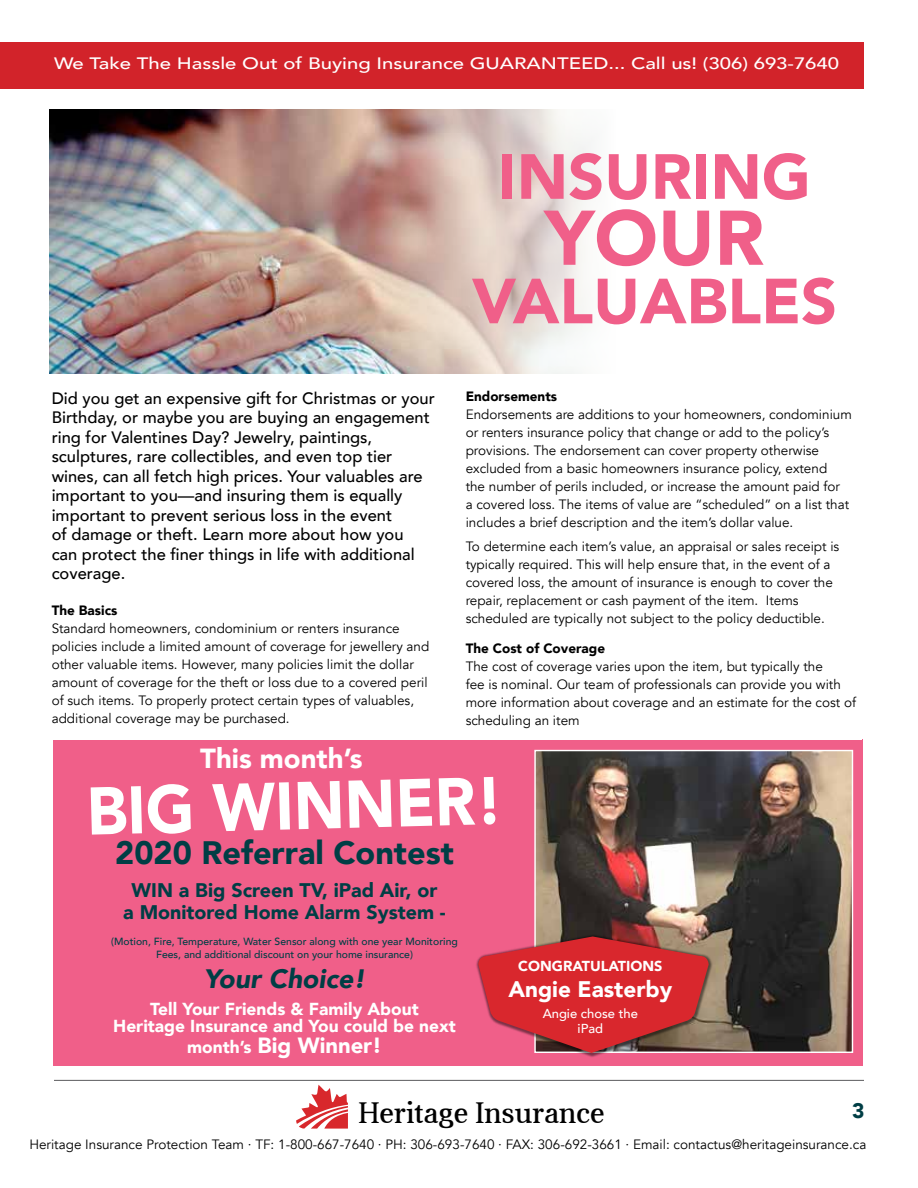
<style>
.page{position:relative;width:918px;height:1188px;background:#fff}
.page>*{position:absolute;margin:0;border:0;box-sizing:border-box;transform-origin:0 0}
.t1{font:900 76.5px "Avenir";color:#f05f89}
.t2{font:900 66.6px "Avenir";color:#fff;scale:.94 1}
.t3{font:900 63px "Avenir";color:#f05f89}
.t4{font:900 32.4px "Avenir";color:#003e45}
.t5{font:30.45px "Aver";color:#17181b}
.t6{font:900 27.6px "Avenir";color:#fff}
.t7{font:italic 900 26.55px "Avenir";color:#003e45}
.t8{font:900 22.5px "Avenir";color:#fff}
.t9{font:900 22.05px "Avenir";color:#fff}
.t10{font:900 21px "Avenir";color:#003e45}
.t11{font:900 19.65px/22px "Avenir";color:#003e45;text-align:center}
.t12{font:900 17.4px/17.4px "Avenir";color:#fff;text-align:center}
.t13{font:500 16.5px/19.5px "Avenir";color:#000}
.t14{font:500 16.5px "Avenir";color:#fff;scale:1.23 1}
.t15{font:900 14.4px "Avenir";color:#fff}
.t16{font:13.5px/18px "Avenir";color:#000}
.t17{font:900 13.5px "Avenir";color:#000}
.t18{font:500 13.05px/15.9px "Avenir";color:#fff;text-align:center}
.t19{font:500 10.35px/12.8px "Avenir";color:#003e45;text-align:center}
.s1{font-size:17.4px}
</style>
<div class="page">
<img style="left:49px;top:110px;width:246px;height:263px">
<svg style="left:295px;top:109px;width:296px;height:264px;background:#d2bcb4"></svg>
<div style="left:53px;top:740px;width:810px;height:326px;background:#f05f89"></div>
<hr style="left:54px;top:1080px;width:810px;height:1px;background:#5c5c5e">
<div style="left:0;top:42px;width:864px;height:47px;background:#d2232a"></div>
<svg style="left:296px;top:1085px;width:52px;height:44px"></svg>
<img style="left:536px;top:752px;width:315px;height:299px">
<div style="left:476px;top:934px;width:237px;height:124px;background:#000;opacity:.48"></div>
<svg style="left:478px;top:936px;width:231px;height:117px;background:#ca383e"></svg>
<p class="t14" style="left:54px;top:49px;width:640px">We Take The Hassle Out of Buying Insurance GUARANTEED... Call us! (306) 693-7640</p>
<p class="t13" style="left:52px;top:387px;width:385px">Did you get an expensive gift for Christmas or your Birthday, or maybe you are buying an engagement ring for Valentines Day? Jewelry, paintings, sculptures, rare collectibles, and even top tier wines, can all fetch high prices. Your valuables are important to you—and insuring them is equally important to prevent serious loss in the event<br>of damage or theft. Learn more about how you<br>can protect the finer things in life with additional coverage.</p>
<p class="t17" style="left:52px;top:599px;width:67px">The Basics</p>
<p class="t16" style="left:52px;top:620px;width:379px">Standard homeowners, condominium or renters insurance policies include a limited amount of coverage for jewellery and other valuable items. However, many policies limit the dollar amount of coverage for the theft or loss due to a covered peril of such items. To properly protect certain types of valuables, additional coverage may be purchased.</p>
<h3 class="t6" style="left:200px;top:735px;width:164px">This month’s</h3>
<h3 class="t3" style="left:498px;top:123px;width:314px">INSURING</h3>
<h1 class="t1" style="left:545px;top:173px;width:221px">YOUR</h1>
<h3 class="t3" style="left:472px;top:247px;width:367px">VALUABLES</h3>
<p class="t17" style="left:466px;top:384px;width:93px">Endorsements</p>
<p class="t16" style="left:466px;top:405px;width:388px">Endorsements are additions to your homeowners, condominium or renters insurance policy that change or add to the policy’s provisions. The endorsement can cover property otherwise excluded from a basic homeowners insurance policy, extend<br>the number of perils included, or increase the amount paid for<br>a covered loss. The items of value are “scheduled” on a list that includes a brief description and the item’s dollar value.</p>
<p class="t16" style="left:466px;top:537px;width:375px">To determine each item’s value, an appraisal or sales receipt is typically required. This will help ensure that, in the event of a covered loss, the amount of insurance is enough to cover the repair, replacement or cash payment of the item. Items scheduled are typically not subject to the policy deductible.</p>
<p class="t17" style="left:466px;top:636px;width:141px">The Cost of Coverage</p>
<p class="t16" style="left:466px;top:657px;width:392px">The cost of coverage varies upon the item, but typically the<br>fee is nominal. Our team of professionals can provide you with more information about coverage and an estimate for the cost of scheduling an item</p>
<h2 class="t2" style="left:86px;top:753px;width:444px;rotate:-1deg">BIG WINNER!</h2>
<h3 class="t4" style="left:115px;top:825px;width:340px">2020 Referral Contest</h3>
<h3 class="t11" style="left:123px;top:879px;width:324px">WIN a Big Screen TV, iPad Air, or<br>a Monitored Home Alarm System -</h3>
<p class="t19" style="left:111px;top:935px;width:348px">(Motion, Fire, Temperature, Water Sensor along with one year Monitoring<br>Fees, and additional discount on your home insurance)</p>
<h3 class="t7" style="left:204px;top:957px;width:163px">Your Choice!</h3>
<p class="t12" style="left:113px;top:999px;width:344px">Tell Your Friends &amp; Family About<br>Heritage Insurance and You could be next</p>
<h3 class="t9" style="left:187px;top:1026px;width:196px"><span class="s1">month’s</span> Big Winner!</h3>
<p class="t15" style="left:518px;top:954px;width:146px">CONGRATULATIONS</p>
<h3 class="t8" style="left:508px;top:970px;width:165px">Angie Easterby</h3>
<p class="t18" style="left:543px;top:1004px;width:97px">Angie chose the iPad</p>
<h3 class="t5" style="left:358px;top:1097px;width:250px">Heritage Insurance</h3>
<p class="t16" style="left:29px;top:1136px;width:839px">Heritage Insurance Protection Team · TF: 1-800-667-7640 · PH: 306-693-7640 · FAX: 306-692-3661 · Email: contactus@heritageinsurance.ca</p>
<h3 class="t10" style="left:852px;top:1093px;width:14px">3</h3>
</div>
